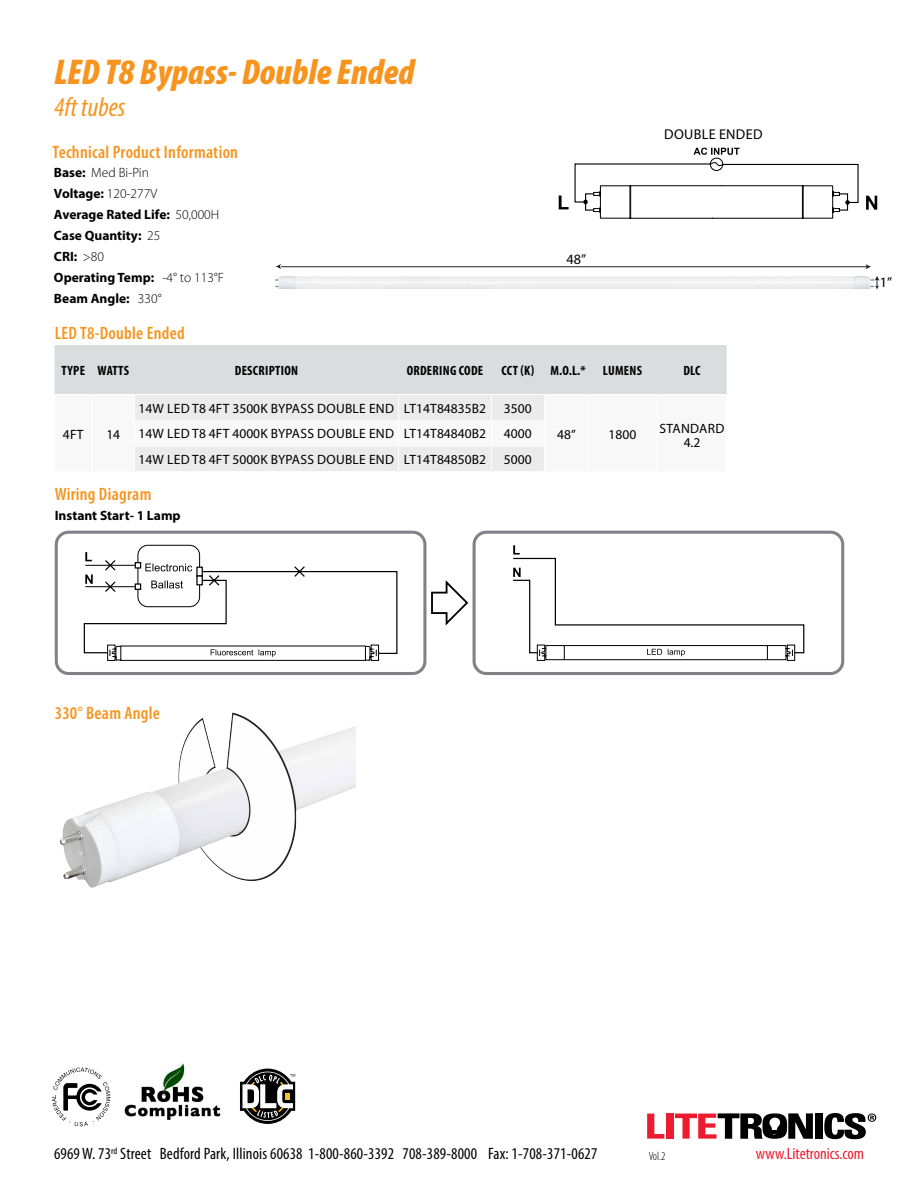
<style>
.page{position:relative;width:918px;height:1188px;background:#fff}
.page>*{position:absolute;margin:0;border:0;box-sizing:border-box;transform-origin:0 0}
.t1{font:italic 900 condensed 36px "Myriad Pro";color:#f7941e}
.t2{font:italic condensed 27px "Myriad Pro";color:#f7941e}
.t3{font:600 condensed 18px "Myriad Pro";letter-spacing:.015em;color:#f7941e}
.t4{font:condensed 16.5px "Myriad Pro";letter-spacing:.01em;color:#000}
.t5{font:condensed 16.5px "Myriad Pro";color:#ed1b2f}
.t6{font:14.25px "Myriad Pro";letter-spacing:.02em;color:#000}
.t7{font:13.5px/13.5px "Myriad Pro";letter-spacing:.01em;color:#000;text-align:center}
.t8{font:700 13.5px/21px "Myriad Pro";color:#000}
.t9{font:700 condensed 13.5px "Myriad Pro";letter-spacing:.02em;color:#000}
.t10{font:300 condensed 12px "Myriad Pro";color:#000}
.s1{font-weight:300}
</style>
<div class="page">
<img style="left:59px;top:712px;width:297px;height:176px">
<svg style="left:647px;top:1114px;width:17px;height:25px"></svg>
<div style="left:666px;top:1114px;width:7px;height:25px;background:#ed1b2f"></div>
<div style="left:815px;top:1113px;width:8px;height:26px;background:#000"></div>
<svg style="left:675px;top:1113px;width:138px;height:26px"></svg>
<svg style="left:824px;top:1113px;width:52px;height:26px"></svg>
<svg style="left:52px;top:1068px;width:58px;height:58px"></svg>
<img style="left:125px;top:1063px;width:96px;height:57px">
<svg style="left:54px;top:345px;width:673px;height:126px"></svg>
<hr style="left:281px;top:266px;width:587px;height:1px;background:#241f21">
<svg style="left:276px;top:264px;width:5px;height:5px"></svg>
<svg style="left:866px;top:264px;width:5px;height:5px"></svg>
<svg style="left:874px;top:276px;width:6px;height:14px"></svg>
<img style="left:276px;top:277px;width:597px;height:12px">
<svg style="left:866px;top:196px;width:11px;height:14px"></svg>
<svg style="left:559px;top:148px;width:300px;height:71px"></svg>
<svg style="left:431px;top:580px;width:38px;height:46px"></svg>
<div style="left:138px;top:545px;width:62px;height:62px;border:1px solid #000;border-radius:10px"></div>
<div style="left:55px;top:531px;width:371px;height:144px;border:3px solid #808285;border-radius:12px"></div>
<svg style="left:513px;top:545px;width:292px;height:116px"></svg>
<div style="left:473px;top:531px;width:371px;height:144px;border:3px solid #808285;border-radius:12px"></div>
<svg style="left:83px;top:552px;width:315px;height:109px"></svg>
<svg style="left:240px;top:1069px;width:55px;height:55px"></svg>
<h1 class="t1" style="left:54px;top:53px;width:362px">LED T8 Bypass- Double Ended</h1>
<h2 class="t2" style="left:54px;top:91px;width:73px">4ft tubes</h2>
<h3 class="t3" style="left:53px;top:142px;width:187px">Technical Product Information</h3>
<p class="t8" style="left:54px;top:161px;width:172px">Base: <span class="s1">Med Bi-Pin<br></span>Voltage: <span class="s1">120-277V<br></span>Average Rated Life: <span class="s1">50,000H<br></span>Case Quantity: <span class="s1">25<br></span>CRI: <span class="s1">&gt;80<br></span>Operating Temp: <span class="s1">-4° to 113°F<br></span>Beam Angle: <span class="s1">330°</span></p>
<h3 class="t3" style="left:55px;top:323px;width:131px">LED T8-Double Ended</h3>
<p class="t6" style="left:567px;top:251px;width:21px">48”</p>
<p class="t6" style="left:664px;top:125px;width:100px">DOUBLE ENDED</p>
<p class="t9" style="left:62px;top:362px;width:69px">TYPE WATTS</p>
<p class="t9" style="left:235px;top:362px;width:65px">DESCRIPTION</p>
<p class="t9" style="left:407px;top:362px;width:78px">ORDERING CODE</p>
<p class="t9" style="left:501px;top:362px;width:86px">CCT (K) M.O.L.*</p>
<p class="t9" style="left:603px;top:362px;width:41px">LUMENS</p>
<p class="t9" style="left:683px;top:362px;width:19px">DLC</p>
<p class="t7" style="left:63px;top:427px;width:22px">4FT</p>
<p class="t7" style="left:106px;top:427px;width:15px">14</p>
<p class="t7" style="left:139px;top:402px;width:349px">14W LED T8 4FT 3500K BYPASS DOUBLE END LT14T84835B2</p>
<p class="t7" style="left:504px;top:402px;width:29px">3500</p>
<p class="t7" style="left:139px;top:427px;width:349px">14W LED T8 4FT 4000K BYPASS DOUBLE END LT14T84840B2</p>
<p class="t7" style="left:504px;top:427px;width:29px">4000</p>
<p class="t7" style="left:139px;top:453px;width:349px">14W LED T8 4FT 5000K BYPASS DOUBLE END LT14T84850B2</p>
<p class="t7" style="left:504px;top:453px;width:29px">5000</p>
<h3 class="t3" style="left:55px;top:485px;width:98px">Wiring Diagram</h3>
<p class="t8" style="left:55px;top:504px;width:127px">Instant Start- 1 Lamp</p>
<p class="t7" style="left:557px;top:427px;width:20px">48”</p>
<p class="t7" style="left:609px;top:427px;width:29px">1800</p>
<p class="t7" style="left:660px;top:422px;width:66px">STANDARD<br>4.2</p>
<h3 class="t3" style="left:55px;top:703px;width:107px">330° Beam Angle</h3>
<p class="t6" style="left:880px;top:273px;width:14px">1”</p>
<p class="t4" style="left:54px;top:1144px;width:545px">6969 W. 73<sup>rd</sup> Street Bedford Park, Illinois 60638 1-800-860-3392 708-389-8000 Fax: 1-708-371-0627</p>
<p class="t5" style="left:756px;top:1144px;width:110px">www.Litetronics.com</p>
<p class="t10" style="left:649px;top:1148px;width:18px">Vol.2</p>
</div>
